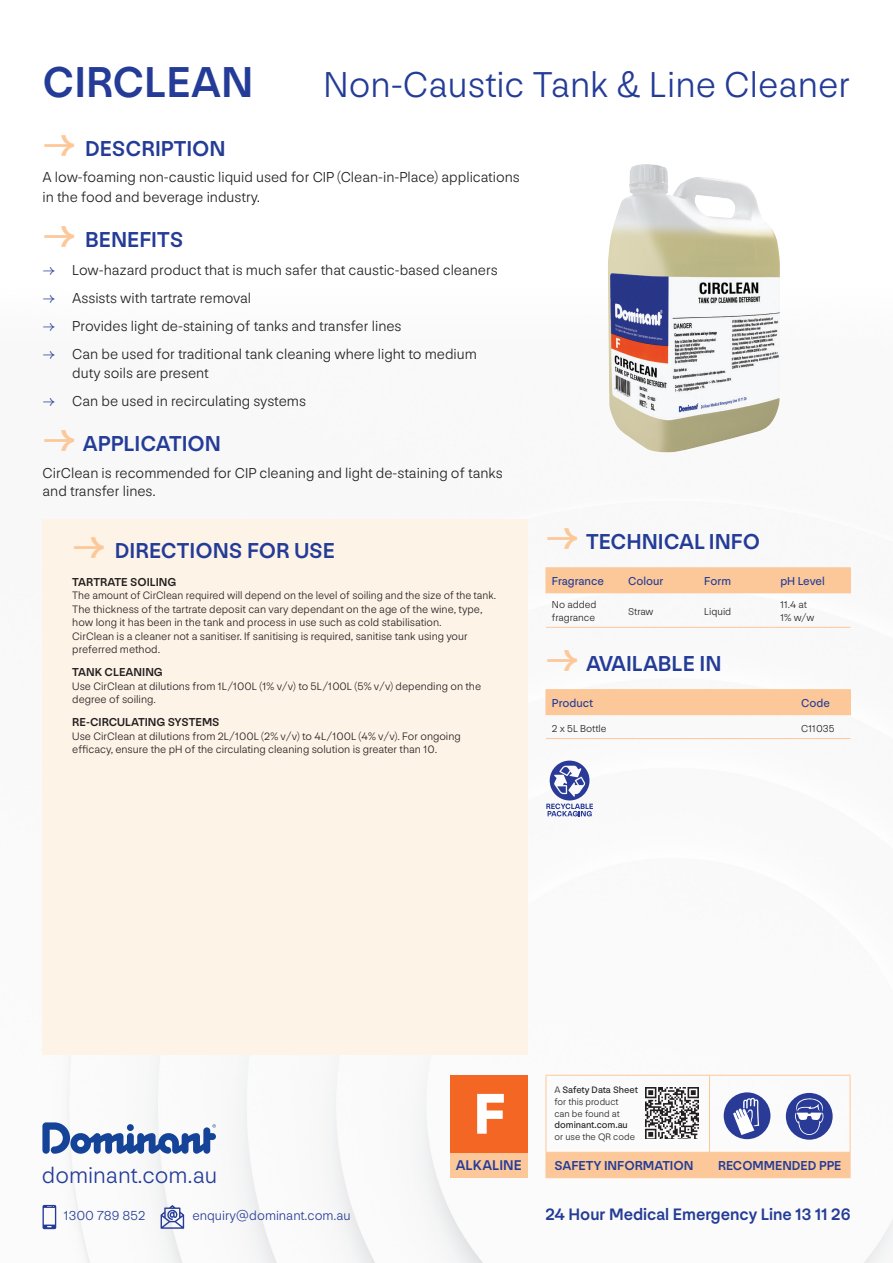
<style>
.page{position:relative;width:893px;height:1263px;background:#fff}
.page>*{position:absolute;margin:0;border:0;box-sizing:border-box;transform-origin:0 0}
.t1{font:900 59.85px "NN Nouvelle Grotesk";color:#fff}
.t2{font:500 45px "NN Nouvelle Grotesk";color:#243c97}
.t3{font:300 37.5px "NN Nouvelle Grotesk";color:#243c97}
.t4{font:300 23.55px "NN Nouvelle Grotesk";color:#243c97}
.t5{font:500 22.5px "NN Nouvelle Grotesk";color:#243c97}
.t6{font:500 17.25px "NN Nouvelle Grotesk";color:#243c97}
.t7{font:300 15px/19.5px "NN Nouvelle Grotesk";color:#231f20}
.t8{font:500 14.7px "NN Nouvelle Grotesk";color:#243c97}
.t9{font:300 13.65px "NN Nouvelle Grotesk";color:#243c97}
.t10{font:500 13.5px "NN Nouvelle Grotesk";color:#243c97}
.t11{font:500 12px "NN Nouvelle Grotesk";color:#231f20}
.t12{font:12px "NN Nouvelle Grotesk";color:#243c97}
.t13{font:300 11.25px/13.5px "NN Nouvelle Grotesk";color:#231f20}
.t14{font:300 10.5px/12.6px "NN Nouvelle Grotesk";color:#231f20}
.t15{font:300 9.75px/11.7px "NN Nouvelle Grotesk";color:#231f20}
.s1{font-weight:700;font-size:37.5px;color:#fcc899}
.s2{color:#243c97}
.s3{font-weight:400}
</style>
<div class="page">
<img style="left:42px;top:519px;width:851px;height:744px">
<div style="left:43px;top:519px;width:484px;height:535px;background:#fef3e7"></div>
<hr style="left:546px;top:567px;width:76px;height:1px;background:#fcc899">
<hr style="left:622px;top:567px;width:76px;height:1px;background:#fcc899">
<hr style="left:698px;top:567px;width:76px;height:1px;background:#fcc899">
<hr style="left:774px;top:567px;width:77px;height:1px;background:#fcc899">
<div style="left:546px;top:568px;width:305px;height:25px;background:#fcc899"></div>
<hr style="left:546px;top:627px;width:76px;height:1px;background:#fcc899">
<hr style="left:622px;top:627px;width:76px;height:1px;background:#fcc899">
<hr style="left:698px;top:627px;width:76px;height:1px;background:#fcc899">
<hr style="left:774px;top:627px;width:76px;height:1px;background:#fcc899">
<hr style="left:546px;top:689px;width:249px;height:1px;background:#fcc899">
<hr style="left:795px;top:689px;width:56px;height:1px;background:#fcc899">
<div style="left:546px;top:690px;width:305px;height:25px;background:#fcc899"></div>
<hr style="left:546px;top:738px;width:249px;height:1px;background:#fcc899">
<hr style="left:795px;top:738px;width:55px;height:1px;background:#fcc899">
<svg style="left:43px;top:1205px;width:13px;height:24px"></svg>
<svg style="left:42px;top:1122px;width:174px;height:32px"></svg>
<svg style="left:546px;top:761px;width:47px;height:55px"></svg>
<svg style="left:161px;top:1205px;width:23px;height:24px"></svg>
<div style="left:450px;top:1101px;width:77px;height:77px;background:#fcc899"></div>
<div style="left:450px;top:1075px;width:77px;height:77px;background:#f36624"></div>
<div style="left:786px;top:1093px;width:47px;height:47px;background:#293b97;border-radius:50%"></div>
<svg style="left:793px;top:1097px;width:32px;height:38px"></svg>
<hr style="left:709px;top:1075px;width:1px;height:77px;background:#fcc899">
<hr style="left:546px;top:1075px;width:163px;height:1px;background:#fcc899">
<hr style="left:546px;top:1075px;width:1px;height:77px;background:#fcc899">
<hr style="left:709px;top:1075px;width:141px;height:1px;background:#fcc899">
<hr style="left:850px;top:1075px;width:1px;height:77px;background:#fcc899">
<div style="left:546px;top:1152px;width:305px;height:26px;background:#fcc899"></div>
<img style="left:646px;top:1087px;width:52px;height:52px">
<div style="left:724px;top:1092px;width:46px;height:47px;background:#293b97;border-radius:50%"></div>
<svg style="left:733px;top:1098px;width:26px;height:37px"></svg>
<img style="left:608px;top:164px;width:172px;height:289px">
<p class="t2" style="left:43px;top:55px;width:212px">CIRCLEAN</p>
<p class="t3" style="left:324px;top:63px;width:528px">Non-Caustic Tank &amp; Line Cleaner</p>
<p class="t5" style="left:43px;top:135px;width:185px"><span class="s1">→</span> DESCRIPTION</p>
<p class="t7" style="left:43px;top:168px;width:479px">A low-foaming non-caustic liquid used for CIP (Clean-in-Place) applications in the food and beverage industry.</p>
<p class="t5" style="left:43px;top:226px;width:142px"><span class="s1">→</span> BENEFITS</p>
<p class="t7" style="left:43px;top:260px;width:457px"><span class="s2">→</span> Low-hazard product that is much safer that caustic-based cleaners</p>
<p class="t7" style="left:43px;top:288px;width:210px"><span class="s2">→</span> Assists with tartrate removal</p>
<p class="t7" style="left:43px;top:316px;width:360px"><span class="s2">→</span> Provides light de-staining of tanks and transfer lines</p>
<p class="t7" style="left:72px;top:344px;width:406px;text-indent:-30px"><span class="s2">→</span> Can be used for traditional tank cleaning where light to medium duty soils are present</p>
<p class="t7" style="left:43px;top:392px;width:265px"><span class="s2">→</span> Can be used in recirculating systems</p>
<p class="t5" style="left:43px;top:430px;width:180px"><span class="s1">→</span> APPLICATION</p>
<p class="t7" style="left:43px;top:464px;width:462px;line-height:18px">CirClean is recommended for CIP cleaning and light de-staining of tanks and transfer lines.</p>
<p class="t5" style="left:72px;top:537px;width:264px"><span class="s1">→</span> DIRECTIONS FOR USE</p>
<p class="t11" style="left:72px;top:575px;width:105px">TARTRATE SOILING</p>
<p class="t13" style="left:72px;top:589px;width:425px">The amount of CirClean required will depend on the level of soiling and the size of the tank.</p>
<p class="t13" style="left:72px;top:602px;width:412px">The thickness of the tartrate deposit can vary dependant on the age of the wine, type, how long it has been in the tank and process in use such as cold stabilisation.</p>
<p class="t13" style="left:72px;top:629px;width:397px">CirClean is a cleaner not a sanitiser. If sanitising is required, sanitise tank using your preferred method.</p>
<p class="t11" style="left:72px;top:665px;width:92px">TANK CLEANING</p>
<p class="t13" style="left:72px;top:679px;width:410px">Use CirClean at dilutions from 1L/100L (1% v/v) to 5L/100L (5% v/v) depending on the degree of soiling.</p>
<p class="t11" style="left:72px;top:715px;width:149px">RE-CIRCULATING SYSTEMS</p>
<p class="t13" style="left:72px;top:729px;width:390px">Use CirClean at dilutions from 2L/100L (2% v/v) to 4L/100L (4% v/v). For ongoing efficacy, ensure the pH of the circulating cleaning solution is greater than 10.</p>
<p class="t5" style="left:546px;top:528px;width:216px"><span class="s1">→</span> TECHNICAL INFO</p>
<p class="t12" style="left:552px;top:574px;width:53px">Fragrance</p>
<p class="t12" style="left:628px;top:574px;width:37px">Colour</p>
<p class="t12" style="left:704px;top:574px;width:28px">Form</p>
<p class="t12" style="left:780px;top:574px;width:46px">pH Level</p>
<p class="t14" style="left:552px;top:598px;width:46px">No added fragrance</p>
<p class="t14" style="left:628px;top:605px;width:27px">Straw</p>
<p class="t14" style="left:704px;top:605px;width:29px">Liquid</p>
<p class="t14" style="left:780px;top:598px;width:36px">11.4 at<br>1% w/w</p>
<p class="t5" style="left:546px;top:650px;width:177px"><span class="s1">→</span> AVAILABLE IN</p>
<p class="t12" style="left:552px;top:696px;width:43px">Product</p>
<p class="t12" style="left:801px;top:696px;width:30px">Code</p>
<p class="t14" style="left:552px;top:722px;width:56px">2 x 5L Bottle</p>
<p class="t14" style="left:801px;top:722px;width:35px">C11035</p>
<p class="t15" style="left:554px;top:1084px;width:85px">A <span class="s3">Safety Data Sheet </span>for this product<br>can be found at <span class="s3">dominant.com.au </span>or use the QR code</p>
<p class="t10" style="left:554px;top:1157px;width:141px">SAFETY INFORMATION</p>
<p class="t10" style="left:718px;top:1157px;width:125px">RECOMMENDED PPE</p>
<p class="t1" style="left:474px;top:1077px;width:33px">F</p>
<p class="t8" style="left:456px;top:1156px;width:67px">ALKALINE</p>
<p class="t4" style="left:42px;top:1162px;width:177px">dominant.com.au</p>
<p class="t9" style="left:64px;top:1208px;width:83px">1300 789 852</p>
<p class="t9" style="left:192px;top:1208px;width:160px">enquiry@dominant.com.au</p>
<p class="t6" style="left:545px;top:1204px;width:306px">24 Hour Medical Emergency Line 13 11 26</p>
</div>
